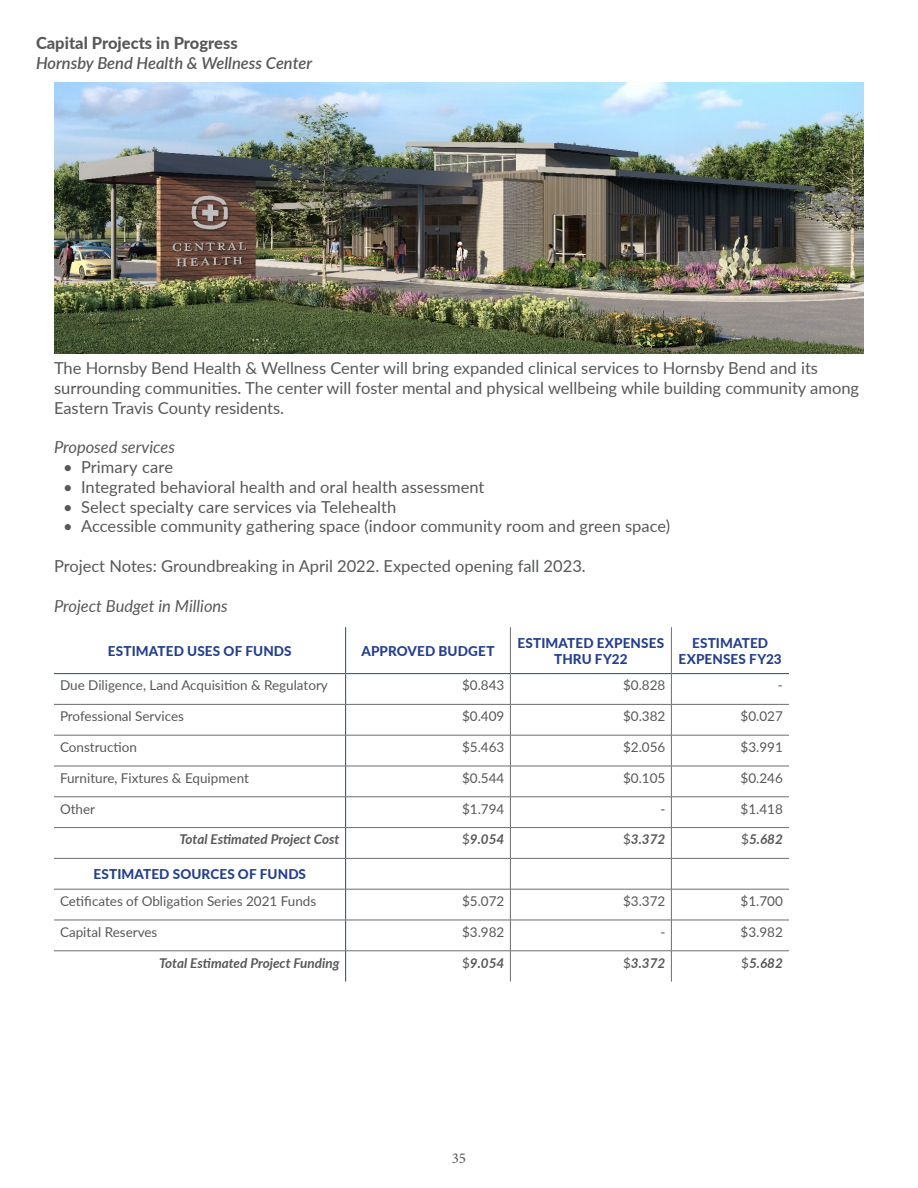
<style>
.page{position:relative;width:918px;height:1188px;background:#fff}
.page>*{position:absolute;margin:0;border:0;box-sizing:border-box;transform-origin:0 0}
.Body_text{font:16.5px/19.8px "Lato";color:#57585a}
.Body_text-2{font:italic 16.5px "Lato";color:#57585a}
.Body_text-3{font:italic 600 16.5px "Lato";color:#57585a}
.Body_text-4{font:800 16.5px "Lato";color:#57585a}
.t1{font:15px "Minion Pro";color:#57585a}
.Body_text-5{font:13.5px "Lato";color:#57585a}
.Table_headers{font:800 13.5px/16.2px "Lato";letter-spacing:.01em;color:#253f8e;text-align:center}
.Body_text-6{font:italic 700 13.5px "Lato";color:#57585a}
.s1{font-weight:400;font-style:normal}
</style>
<div class="page">
<img style="left:54px;top:83px;width:810px;height:271px">
<hr style="left:345px;top:627px;width:1px;height:46px;background:#326195">
<hr style="left:54px;top:673px;width:292px;height:1px;background:#326195">
<hr style="left:346px;top:673px;width:164px;height:1px;background:#326195">
<hr style="left:345px;top:674px;width:1px;height:30px;background:#326195">
<hr style="left:510px;top:673px;width:161px;height:1px;background:#326195">
<hr style="left:671px;top:673px;width:118px;height:1px;background:#326195">
<hr style="left:345px;top:705px;width:1px;height:30px;background:#326195">
<hr style="left:345px;top:735px;width:1px;height:31px;background:#326195">
<hr style="left:345px;top:766px;width:1px;height:31px;background:#326195">
<hr style="left:345px;top:797px;width:1px;height:30px;background:#326195">
<hr style="left:345px;top:828px;width:1px;height:30px;background:#326195">
<hr style="left:345px;top:859px;width:1px;height:30px;background:#326195">
<hr style="left:345px;top:889px;width:1px;height:31px;background:#326195">
<hr style="left:345px;top:920px;width:1px;height:31px;background:#326195">
<hr style="left:345px;top:951px;width:1px;height:31px;background:#326195">
<hr style="left:510px;top:627px;width:1px;height:46px;background:#6c6d70">
<hr style="left:671px;top:627px;width:1px;height:46px;background:#6c6d70">
<hr style="left:510px;top:674px;width:1px;height:30px;background:#6c6d70">
<hr style="left:671px;top:674px;width:1px;height:30px;background:#6c6d70">
<hr style="left:54px;top:704px;width:292px;height:1px;background:#6c6d70">
<hr style="left:346px;top:704px;width:164px;height:1px;background:#6c6d70">
<hr style="left:510px;top:704px;width:161px;height:1px;background:#6c6d70">
<hr style="left:510px;top:705px;width:1px;height:30px;background:#6c6d70">
<hr style="left:671px;top:704px;width:118px;height:1px;background:#6c6d70">
<hr style="left:671px;top:705px;width:1px;height:30px;background:#6c6d70">
<hr style="left:54px;top:735px;width:292px;height:1px;background:#6c6d70">
<hr style="left:346px;top:735px;width:164px;height:1px;background:#6c6d70">
<hr style="left:510px;top:735px;width:161px;height:1px;background:#6c6d70">
<hr style="left:510px;top:735px;width:1px;height:31px;background:#6c6d70">
<hr style="left:671px;top:735px;width:118px;height:1px;background:#6c6d70">
<hr style="left:671px;top:735px;width:1px;height:31px;background:#6c6d70">
<hr style="left:54px;top:766px;width:292px;height:1px;background:#6c6d70">
<hr style="left:346px;top:766px;width:164px;height:1px;background:#6c6d70">
<hr style="left:510px;top:766px;width:161px;height:1px;background:#6c6d70">
<hr style="left:510px;top:766px;width:1px;height:31px;background:#6c6d70">
<hr style="left:671px;top:766px;width:118px;height:1px;background:#6c6d70">
<hr style="left:671px;top:766px;width:1px;height:31px;background:#6c6d70">
<hr style="left:54px;top:797px;width:292px;height:1px;background:#6c6d70">
<hr style="left:346px;top:797px;width:164px;height:1px;background:#6c6d70">
<hr style="left:510px;top:797px;width:161px;height:1px;background:#6c6d70">
<hr style="left:510px;top:797px;width:1px;height:30px;background:#6c6d70">
<hr style="left:671px;top:797px;width:118px;height:1px;background:#6c6d70">
<hr style="left:671px;top:797px;width:1px;height:30px;background:#6c6d70">
<hr style="left:54px;top:827px;width:292px;height:1px;background:#6c6d70">
<hr style="left:346px;top:827px;width:164px;height:1px;background:#6c6d70">
<hr style="left:510px;top:827px;width:161px;height:1px;background:#6c6d70">
<hr style="left:510px;top:828px;width:1px;height:30px;background:#6c6d70">
<hr style="left:671px;top:827px;width:118px;height:1px;background:#6c6d70">
<hr style="left:671px;top:828px;width:1px;height:30px;background:#6c6d70">
<hr style="left:54px;top:858px;width:292px;height:1px;background:#6c6d70">
<hr style="left:346px;top:858px;width:164px;height:1px;background:#6c6d70">
<hr style="left:510px;top:858px;width:161px;height:1px;background:#6c6d70">
<hr style="left:510px;top:859px;width:1px;height:30px;background:#6c6d70">
<hr style="left:671px;top:858px;width:118px;height:1px;background:#6c6d70">
<hr style="left:671px;top:859px;width:1px;height:30px;background:#6c6d70">
<hr style="left:54px;top:889px;width:292px;height:1px;background:#6c6d70">
<hr style="left:346px;top:889px;width:164px;height:1px;background:#6c6d70">
<hr style="left:510px;top:889px;width:161px;height:1px;background:#6c6d70">
<hr style="left:510px;top:889px;width:1px;height:31px;background:#6c6d70">
<hr style="left:671px;top:889px;width:118px;height:1px;background:#6c6d70">
<hr style="left:671px;top:889px;width:1px;height:31px;background:#6c6d70">
<hr style="left:54px;top:920px;width:292px;height:1px;background:#6c6d70">
<hr style="left:346px;top:920px;width:164px;height:1px;background:#6c6d70">
<hr style="left:510px;top:920px;width:161px;height:1px;background:#6c6d70">
<hr style="left:510px;top:920px;width:1px;height:31px;background:#6c6d70">
<hr style="left:671px;top:920px;width:118px;height:1px;background:#6c6d70">
<hr style="left:671px;top:920px;width:1px;height:31px;background:#6c6d70">
<hr style="left:54px;top:951px;width:292px;height:1px;background:#6c6d70">
<hr style="left:346px;top:951px;width:164px;height:1px;background:#6c6d70">
<hr style="left:510px;top:951px;width:161px;height:1px;background:#6c6d70">
<hr style="left:510px;top:951px;width:1px;height:31px;background:#6c6d70">
<hr style="left:671px;top:951px;width:118px;height:1px;background:#6c6d70">
<hr style="left:671px;top:951px;width:1px;height:31px;background:#6c6d70">
<p class="Body_text-4" style="left:36px;top:31px;width:203px">Capital Projects in Progress</p>
<p class="Body_text-3" style="left:36px;top:51px;width:278px">Hornsby Bend Health &amp; Wellness Center</p>
<p class="Body_text" style="left:54px;top:357px;width:807px">The Hornsby Bend Health &amp; Wellness Center will bring expanded clinical services to Hornsby Bend and its surrounding communities. The center will foster mental and physical wellbeing while building community among<br>Eastern Travis County residents.</p>
<p class="Body_text-2" style="left:54px;top:435px;width:123px">Proposed services</p>
<p class="Body_text" style="left:63px;top:456px;width:112px">• Primary care</p>
<p class="Body_text" style="left:63px;top:476px;width:423px">• Integrated behavioral health and oral health assessment</p>
<p class="Body_text" style="left:63px;top:496px;width:335px">• Select specialty care services via Telehealth</p>
<p class="Body_text" style="left:63px;top:516px;width:609px">• Accessible community gathering space (indoor community room and green space)</p>
<p class="Body_text" style="left:54px;top:555px;width:533px">Project Notes: Groundbreaking in April 2022. Expected opening fall 2023.</p>
<p class="Body_text-2" style="left:54px;top:594px;width:175px">Project Budget in Millions</p>
<p class="Table_headers" style="left:108px;top:642px;width:185px">ESTIMATED USES OF FUNDS</p>
<p class="Table_headers" style="left:361px;top:642px;width:135px">APPROVED BUDGET</p>
<p class="Table_headers" style="left:518px;top:634px;width:148px">ESTIMATED EXPENSES<br>THRU FY22</p>
<p class="Table_headers" style="left:679px;top:634px;width:105px">ESTIMATED<br>EXPENSES FY23</p>
<p class="Body_text-5" style="left:60px;top:676px;width:269px">Due Diligence, Land Acquisition &amp; Regulatory</p>
<p class="Body_text-5" style="left:462px;top:676px;width:44px">$0.843</p>
<p class="Body_text-5" style="left:623px;top:676px;width:44px">$0.828</p>
<p class="Body_text-5" style="left:778px;top:676px;width:7px">-</p>
<p class="Body_text-5" style="left:60px;top:707px;width:126px">Professional Services</p>
<p class="Body_text-5" style="left:462px;top:707px;width:44px">$0.409</p>
<p class="Body_text-5" style="left:623px;top:707px;width:44px">$0.382</p>
<p class="Body_text-5" style="left:741px;top:707px;width:44px">$0.027</p>
<p class="Body_text-5" style="left:60px;top:737px;width:79px">Construction</p>
<p class="Body_text-5" style="left:462px;top:737px;width:44px">$5.463</p>
<p class="Body_text-5" style="left:623px;top:737px;width:44px">$2.056</p>
<p class="Body_text-5" style="left:741px;top:737px;width:44px">$3.991</p>
<p class="Body_text-5" style="left:60px;top:768px;width:190px">Furniture, Fixtures &amp; Equipment</p>
<p class="Body_text-5" style="left:462px;top:768px;width:44px">$0.544</p>
<p class="Body_text-5" style="left:623px;top:768px;width:44px">$0.105</p>
<p class="Body_text-5" style="left:741px;top:768px;width:44px">$0.246</p>
<p class="Body_text-5" style="left:60px;top:799px;width:37px">Other</p>
<p class="Body_text-5" style="left:462px;top:799px;width:44px">$1.794</p>
<p class="Body_text-5" style="left:660px;top:799px;width:7px">-</p>
<p class="Body_text-5" style="left:741px;top:799px;width:44px">$1.418</p>
<p class="Body_text-6" style="left:180px;top:830px;width:162px">Total Estimated Project Cost</p>
<p class="Body_text-6" style="left:462px;top:830px;width:44px"><span class="s1">$</span>9.054</p>
<p class="Body_text-6" style="left:623px;top:830px;width:44px"><span class="s1">$</span>3.372</p>
<p class="Body_text-6" style="left:741px;top:830px;width:43px"><span class="s1">$</span>5.682</p>
<p class="Table_headers" style="left:94px;top:866px;width:214px">ESTIMATED SOURCES OF FUNDS</p>
<p class="Body_text-5" style="left:60px;top:891px;width:258px">Cetificates of Obligation Series 2021 Funds</p>
<p class="Body_text-5" style="left:462px;top:891px;width:44px">$5.072</p>
<p class="Body_text-5" style="left:623px;top:891px;width:44px">$3.372</p>
<p class="Body_text-5" style="left:741px;top:891px;width:44px">$1.700</p>
<p class="Body_text-5" style="left:60px;top:922px;width:99px">Capital Reserves</p>
<p class="Body_text-5" style="left:462px;top:922px;width:44px">$3.982</p>
<p class="Body_text-5" style="left:660px;top:922px;width:7px">-</p>
<p class="Body_text-5" style="left:741px;top:922px;width:44px">$3.982</p>
<p class="Body_text-6" style="left:159px;top:953px;width:182px">Total Estimated Project Funding</p>
<p class="Body_text-6" style="left:462px;top:953px;width:44px"><span class="s1">$</span>9.054</p>
<p class="Body_text-6" style="left:623px;top:953px;width:44px"><span class="s1">$</span>3.372</p>
<p class="Body_text-6" style="left:741px;top:953px;width:43px"><span class="s1">$</span>5.682</p>
<p class="t1" style="left:452px;top:1148px;width:16px">35</p>
</div>
